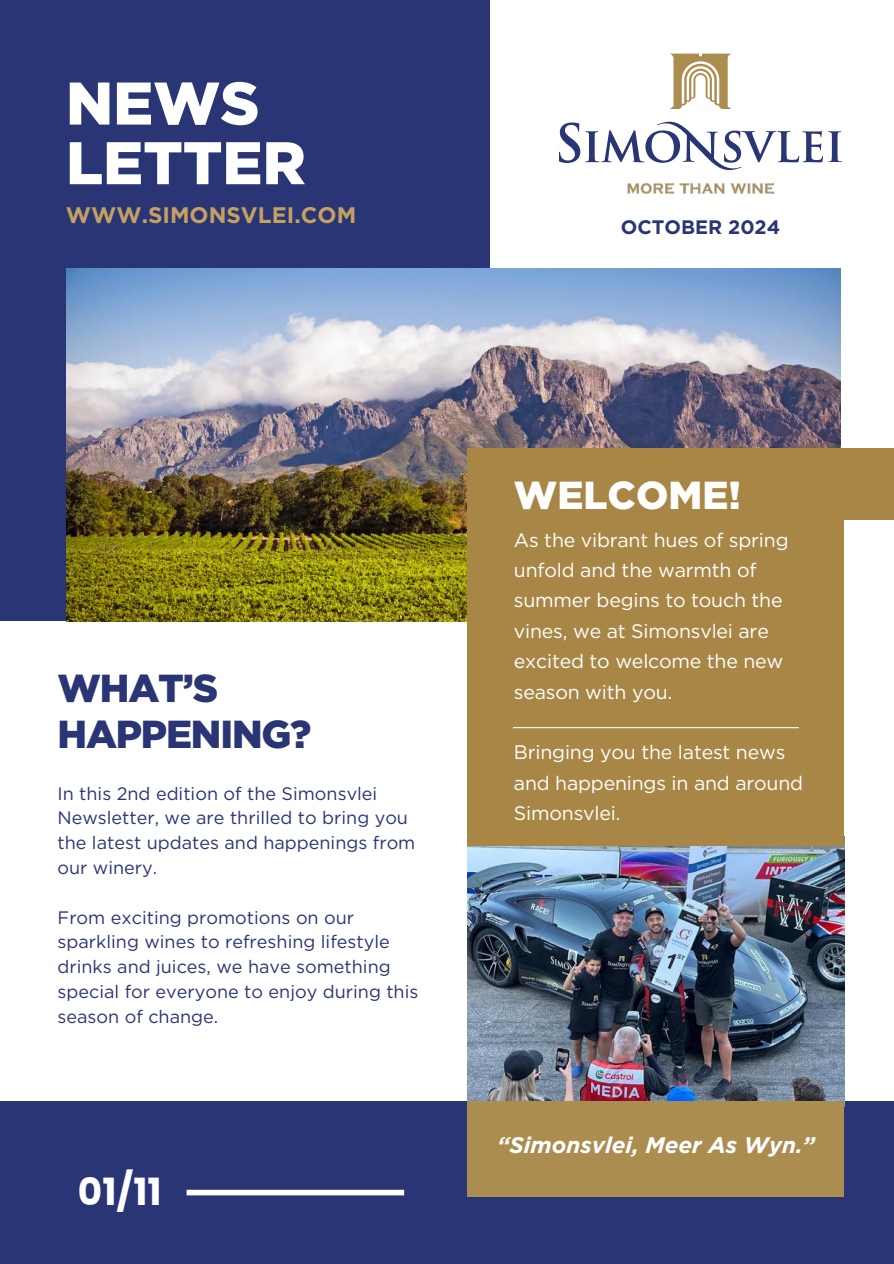
<style>
.page{position:relative;width:894px;height:1264px;background:#fff}
.page>*{position:absolute;margin:0;border:0;box-sizing:border-box;transform-origin:0 0}
.t1{font:900 60px/59.7px "Gotham";color:#fff}
.t2{font:900 39px/46.2px "Gotham";letter-spacing:-.03em;color:#2a3575}
.t3{font:900 39px "Gotham";color:#fff}
.t4{font:700 37.5px "Poppins";color:#fff}
.t5{font:italic 700 22.5px "Gotham";color:#fff}
.t6{font:700 22.5px "Gotham";color:#c4a15f}
.t7{font:19.5px/30.3px "Gotham";letter-spacing:-.01em;color:#fff}
.t8{font:700 19.5px "Gotham";color:#2a3575}
.t9{font:18px/24.8px "Gotham";color:#2a3575}
</style>
<div class="page">
<div style="left:0;top:0;width:489px;height:620px;background:#2a3575"></div>
<img style="left:66px;top:268px;width:774px;height:353px">
<div style="left:0;top:1100px;width:893px;height:163px;background:#2a3575"></div>
<img style="left:467px;top:845px;width:377px;height:255px">
<div style="left:467px;top:448px;width:377px;height:397px;background:#a88746"></div>
<div style="left:787px;top:448px;width:106px;height:71px;background:#a88746"></div>
<hr style="left:512px;top:727px;width:286px;height:1px;background:#fff">
<div style="left:467px;top:1100px;width:377px;height:96px;background:#ac8d50"></div>
<svg style="left:670px;top:54px;width:61px;height:55px"></svg>
<img style="left:627px;top:183px;width:147px;height:10px">
<svg style="left:559px;top:122px;width:283px;height:48px"></svg>
<div style="left:186px;top:1189px;width:218px;height:6px;background:#fff"></div>
<h1 class="t1" style="left:66px;top:73px;width:241px">NEWS<br>LETTER</h1>
<p class="t6" style="left:66px;top:201px;width:292px">WWW.SIMONSVLEI.COM</p>
<p class="t8" style="left:620px;top:215px;width:161px">OCTOBER 2024</p>
<h2 class="t2" style="left:57px;top:664px;width:255px">WHAT’S<br>HAPPENING?</h2>
<p class="t9" style="left:57px;top:780px;width:359px">In this 2nd edition of the Simonsvlei<br>Newsletter, we are thrilled to bring you the latest updates and happenings from our winery.</p>
<p class="t9" style="left:57px;top:904px;width:362px">From exciting promotions on our sparkling wines to refreshing lifestyle drinks and juices, we have something special for everyone to enjoy during this season of change.</p>
<h3 class="t4" style="left:78px;top:1165px;width:85px">01/11</h3>
<h2 class="t3" style="left:514px;top:471px;width:229px">WELCOME!</h2>
<p class="t7" style="left:514px;top:524px;width:276px">As the vibrant hues of spring unfold and the warmth of summer begins to touch the vines, we at Simonsvlei are excited to welcome the new season with you.</p>
<p class="t7" style="left:514px;top:737px;width:290px">Bringing you the latest news and happenings in and around<br>Simonsvlei.</p>
<p class="t5" style="left:497px;top:1130px;width:319px">“Simonsvlei, Meer As Wyn.”</p>
</div>
